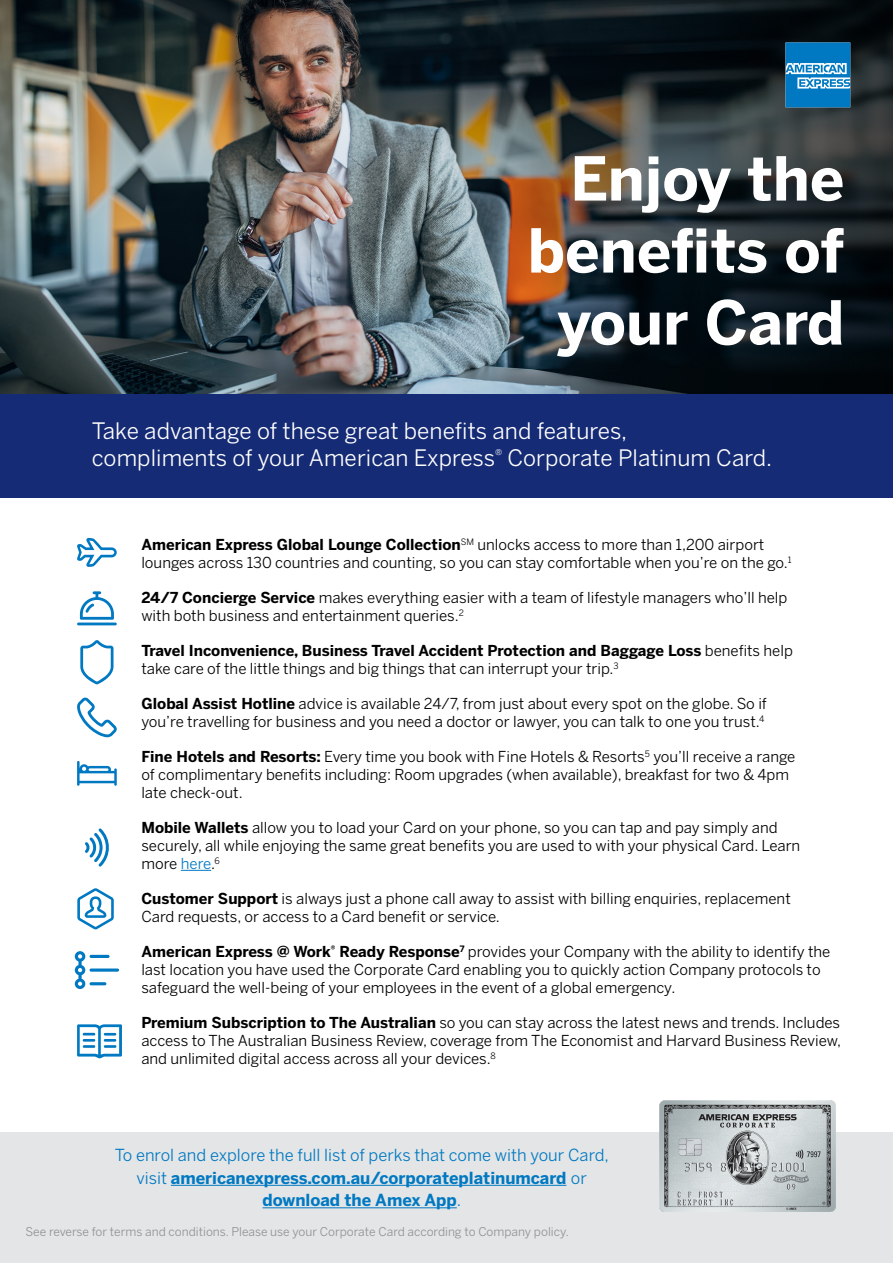
<style>
.page{position:relative;width:893px;height:1263px;background:#fff}
.page>*{position:absolute;margin:0;border:0;box-sizing:border-box;transform-origin:0 0}
.t1{font:700 60px/72px "Benton Sans";color:#fff;text-align:right}
.t2{font:22.5px/27px "Benton Sans";letter-spacing:.005em;color:#fff}
.t3{font:16.5px/22.5px "Benton Sans";color:#0079c2;text-align:center}
.t4{font:15px/18px "Benton Sans";color:#000}
.t5{font:12px "Benton Sans";color:#8f9194}
.s1{font-weight:700}
.s2{color:#0079c2}
</style>
<div class="page">
<img style="left:0;top:0;width:893px;height:394px">
<div style="left:0;top:1132px;width:893px;height:131px;background:#e4e5e6"></div>
<div style="left:0;top:394px;width:893px;height:104px;background:#162b75"></div>
<svg style="left:785px;top:43px;width:65px;height:64px;background:#2d90cc"></svg>
<hr style="left:181px;top:870px;width:30px;height:1px;background:#0079c2">
<hr style="left:171px;top:1185px;width:395px;height:1px;background:#0079c2">
<hr style="left:263px;top:1207px;width:194px;height:1px;background:#0079c2">
<img style="left:659px;top:1100px;width:177px;height:111px">
<svg style="left:80px;top:640px;width:34px;height:44px"></svg>
<svg style="left:77px;top:697px;width:40px;height:40px"></svg>
<svg style="left:85px;top:828px;width:24px;height:38px"></svg>
<svg style="left:77px;top:538px;width:40px;height:29px"></svg>
<svg style="left:77px;top:591px;width:40px;height:34px"></svg>
<svg style="left:77px;top:761px;width:40px;height:25px"></svg>
<svg style="left:77px;top:888px;width:37px;height:41px"></svg>
<svg style="left:75px;top:951px;width:44px;height:38px"></svg>
<svg style="left:77px;top:1024px;width:45px;height:34px"></svg>
<h1 class="t1" style="left:528px;top:142px;width:318px">Enjoy the benefits of your Card</h1>
<h2 class="t2" style="left:92px;top:417px;width:682px">Take advantage of these great benefits and features,<br>compliments of your American Express<sup>®</sup> Corporate Platinum Card.</h2>
<p class="t4" style="left:141px;top:535px;width:652px"><span class="s1">American Express Global Lounge Collection</span><sup>SM</sup> unlocks access to more than 1,200 airport lounges across 130 countries and counting, so you can stay comfortable when you’re on the go.<sup>1</sup></p>
<p class="t4" style="left:141px;top:588px;width:647px"><span class="s1">24/7 Concierge Service</span> makes everything easier with a team of lifestyle managers who’ll help with both business and entertainment queries.<sup>2</sup></p>
<p class="t4" style="left:141px;top:641px;width:653px"><span class="s1">Travel Inconvenience, Business Travel Accident Protection and Baggage Loss</span> benefits help take care of the little things and big things that can interrupt your trip.<sup>3</sup></p>
<p class="t4" style="left:141px;top:694px;width:627px"><span class="s1">Global Assist Hotline</span> advice is available 24/7, from just about every spot on the globe. So if you’re travelling for business and you need a doctor or lawyer, you can talk to one you trust.<sup>4</sup></p>
<p class="t4" style="left:141px;top:747px;width:656px"><span class="s1">Fine Hotels and Resorts:</span> Every time you book with Fine Hotels &amp; Resorts<sup>5</sup> you’ll receive a range of complimentary benefits including: Room upgrades (when available), breakfast for two &amp; 4pm late check-out.</p>
<p class="t4" style="left:141px;top:818px;width:660px"><span class="s1">Mobile Wallets</span> allow you to load your Card on your phone, so you can tap and pay simply and securely, all while enjoying the same great benefits you are used to with your physical Card. Learn more <span class="s2">here</span>.<sup>6</sup></p>
<p class="t4" style="left:141px;top:889px;width:651px"><span class="s1">Customer Support</span> is always just a phone call away to assist with billing enquiries, replacement<br>Card requests, or access to a Card benefit or service.</p>
<p class="t4" style="left:141px;top:942px;width:691px"><span class="s1">American Express @ Work</span><sup>®</sup> <span class="s1">Ready Response</span><sup>7</sup> provides your Company with the ability to identify the last location you have used the Corporate Card enabling you to quickly action Company protocols to safeguard the well-being of your employees in the event of a global emergency.</p>
<p class="t4" style="left:141px;top:1013px;width:701px;text-align:justify"><span class="s1">Premium Subscription to The Australian</span> so you can stay across the latest news and trends. Includes access to The Australian Business Review, coverage from The Economist and Harvard Business Review, and unlimited digital access across all your devices.<sup>8</sup></p>
<p class="t3" style="left:115px;top:1144px;width:495px">To enrol and explore the full list of perks that come with your Card, visit <span class="s1">americanexpress.com.au/corporateplatinumcard</span> or <span class="s1">download the Amex App</span>.</p>
<p class="t5" style="left:26px;top:1224px;width:545px">See reverse for terms and conditions. Please use your Corporate Card according to Company policy.</p>
</div>
